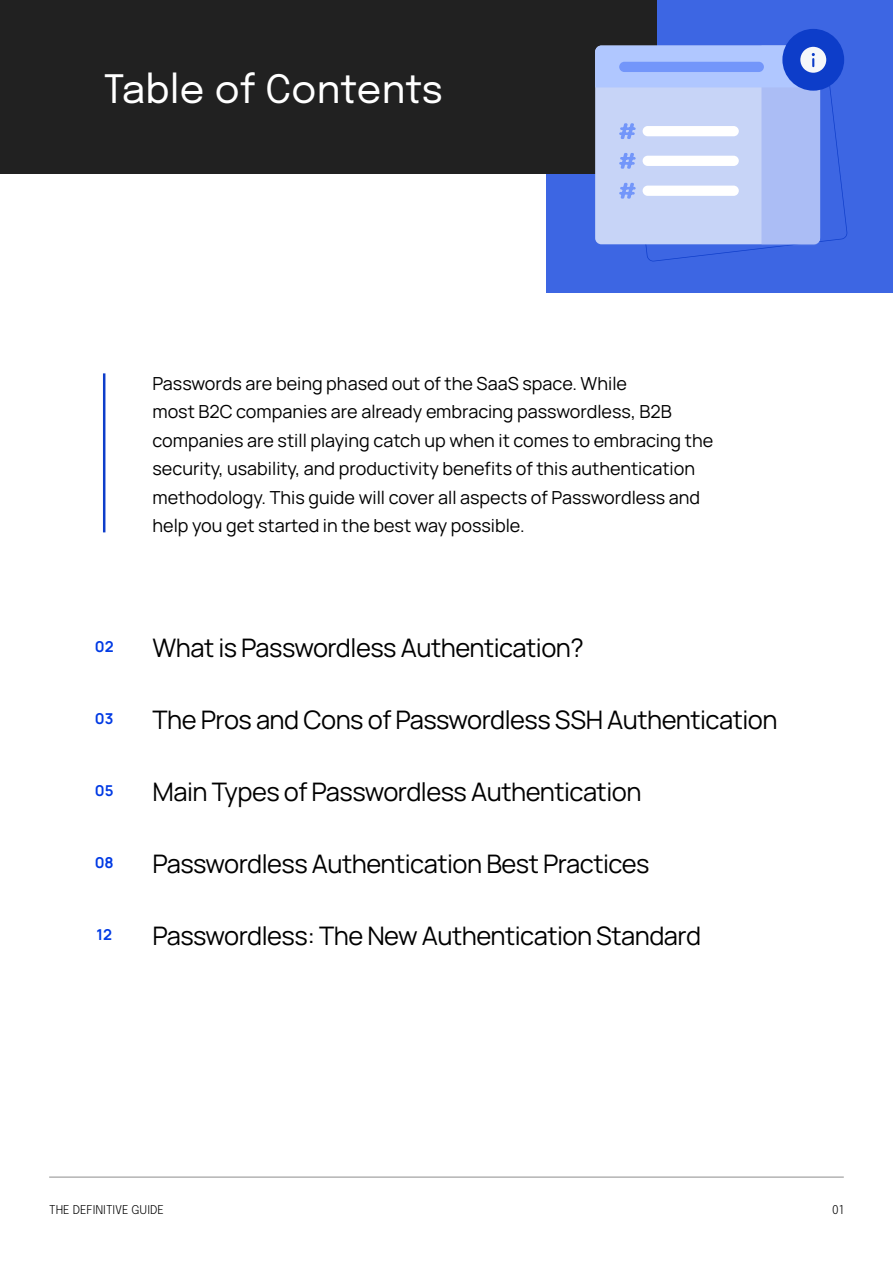
<style>
.page{position:relative;width:893px;height:1263px;background:#fff}
.page>*{position:absolute;margin:0;border:0;box-sizing:border-box;transform-origin:0 0}
.t1{font:39px "Epilogue";letter-spacing:-.005em;color:#fff}
.t2{font:25.5px "Manrope";letter-spacing:-.02em;color:#000}
.t3{font:18px/28.5px "Manrope";color:#000}
.t4{font:700 15px "Manrope";color:#003ae4}
.t5{font:300 12px "Epilogue";color:#000}
</style>
<div class="page">
<div style="left:546px;top:0;width:347px;height:293px;background:#3d66e3"></div>
<div style="left:518px;top:0;width:139px;height:174px;background:#212121"></div>
<div style="left:782px;top:29px;width:62px;height:62px;background:#0d3dc9;border-radius:50%"></div>
<div style="left:0;top:0;width:567px;height:174px;background:#212121"></div>
<svg style="left:595px;top:46px;width:252px;height:215px"></svg>
<hr style="left:103px;top:373px;width:2px;height:159px;background:#0e3dca">
<hr style="left:49px;top:1176px;width:795px;height:2px;background:#b3b3b3">
<h1 class="t1" style="left:103px;top:61px;width:342px">Table of Contents</h1>
<p class="t3" style="left:152px;top:368px;width:562px">Passwords are being phased out of the SaaS space. While<br>most B2C companies are already embracing passwordless, B2B companies are still playing catch up when it comes to embracing the security, usability, and productivity benefits of this authentication methodology. This guide will cover all aspects of Passwordless and help you get started in the best way possible.</p>
<p class="t4" style="left:95px;top:636px;width:20px">02</p>
<h2 class="t2" style="left:152px;top:630px;width:433px">What is Passwordless Authentication?</h2>
<p class="t4" style="left:95px;top:708px;width:20px">03</p>
<h2 class="t2" style="left:152px;top:702px;width:627px">The Pros and Cons of Passwordless SSH Authentication</h2>
<p class="t4" style="left:95px;top:780px;width:20px">05</p>
<h2 class="t2" style="left:152px;top:774px;width:490px">Main Types of Passwordless Authentication</h2>
<p class="t4" style="left:95px;top:852px;width:21px">08</p>
<h2 class="t2" style="left:152px;top:846px;width:498px">Passwordless Authentication Best Practices</h2>
<p class="t4" style="left:96px;top:923px;width:17px">12</p>
<h2 class="t2" style="left:152px;top:917px;width:550px">Passwordless: The New Authentication Standard</h2>
<p class="t5" style="left:49px;top:1201px;width:116px">THE DEFINITIVE GUIDE</p>
<p class="t5" style="left:832px;top:1201px;width:13px">01</p>
</div>
